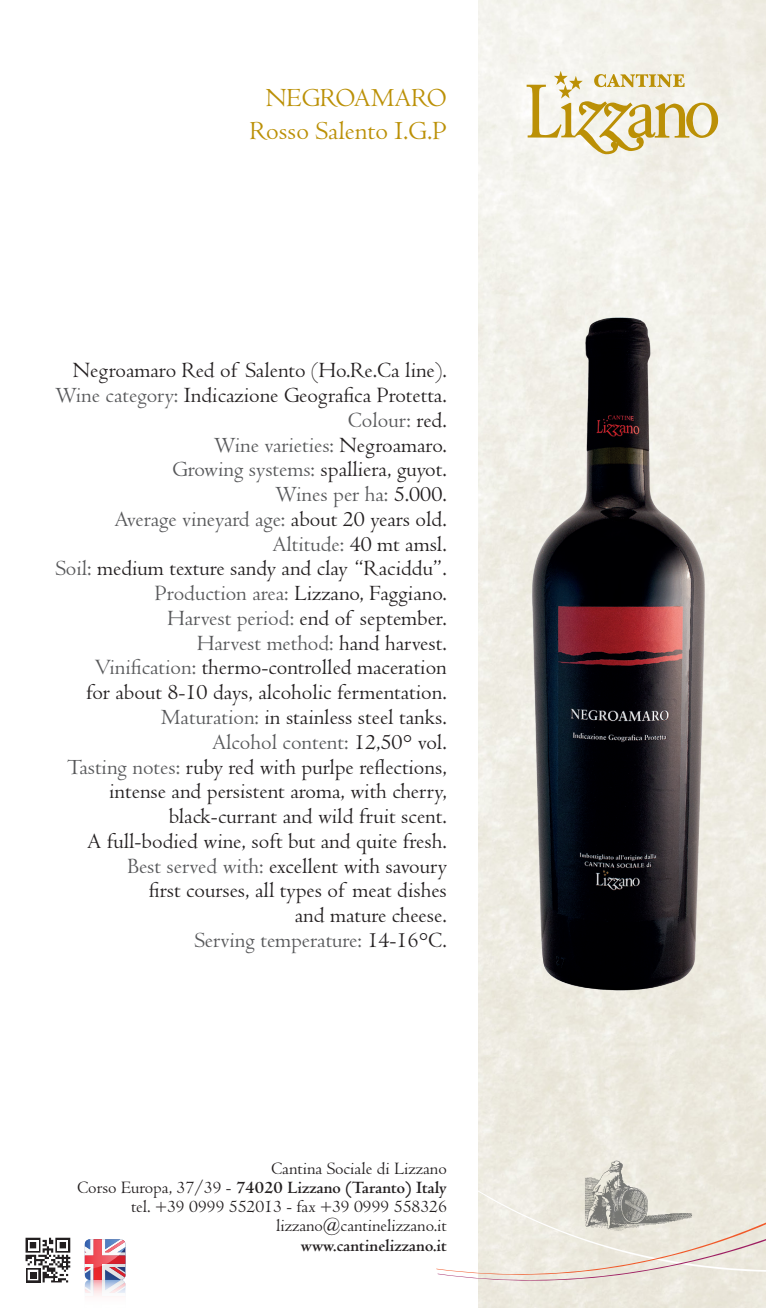
<style>
.page{position:relative;width:766px;height:1308px;background:#fff}
.page>*{position:absolute;margin:0;border:0;box-sizing:border-box;transform-origin:0 0}
.t1{font:27px "Centaur";color:#bb9006}
.t2{font:22.5px/24.8px "Centaur";color:#231f20;text-align:right}
.t3{font:22.5px "Centaur";color:#57585a}
.t4{font:18px "Centaur";color:#231f20}
.t5{font:700 18px "Centaur";color:#231f20}
.s1{color:#57585a}
.s2{color:#231f20}
.s3{font-weight:400}
</style>
<div class="page">
<svg style="left:526px;top:71px;width:192px;height:83px"></svg>
<div style="left:478px;top:1103px;width:287px;height:28px;background:#ece9de"></div>
<div style="left:478px;top:1288px;width:287px;height:6px;background:#ebe8dd"></div>
<svg style="left:436px;top:1131px;width:329px;height:157px;background:#e9e5dc"></svg>
<img style="left:513px;top:293px;width:209px;height:719px">
<svg style="left:26px;top:1237px;width:44px;height:45px"></svg>
<svg style="left:85px;top:1239px;width:40px;height:57px"></svg>
<p class="t1" style="left:265px;top:83px;width:182px">NEGROAMARO</p>
<p class="t1" style="left:250px;top:115px;width:198px">Rosso Salento I.G.P</p>
<p class="t2" style="left:73px;top:358px;width:375px">Negroamaro Red of Salento (Ho.Re.Ca line).</p>
<p class="t2" style="left:55px;top:383px;width:393px"><span class="s1">Wine category:</span> Indicazione Geografica Protetta.</p>
<p class="t3" style="left:348px;top:408px;width:100px">Colour: <span class="s2">red.</span></p>
<p class="t3" style="left:214px;top:432px;width:234px">Wine varieties: <span class="s2">Negroamaro.</span></p>
<p class="t2" style="left:172px;top:457px;width:275px"><span class="s1">Growing systems:</span> spalliera, guyot.</p>
<p class="t3" style="left:275px;top:482px;width:173px">Wines per ha: <span class="s2">5.000.</span></p>
<p class="t3" style="left:114px;top:507px;width:334px">Average vineyard age: <span class="s2">about 20 years old.</span></p>
<p class="t3" style="left:272px;top:531px;width:176px">Altitude: <span class="s2">40 mt amsl.</span></p>
<p class="t2" style="left:55px;top:556px;width:393px"><span class="s1">Soil:</span> medium texture sandy and clay “Raciddu”.</p>
<p class="t2" style="left:155px;top:581px;width:293px"><span class="s1">Production area:</span> Lizzano, Faggiano.</p>
<p class="t2" style="left:167px;top:606px;width:281px"><span class="s1">Harvest period:</span> end of september.</p>
<p class="t3" style="left:197px;top:630px;width:251px">Harvest method: <span class="s2">hand harvest.</span></p>
<p class="t2" style="left:86px;top:655px;width:362px;text-align:center"><span class="s1">Vinification:</span> thermo-controlled maceration for about 8-10 days, alcoholic fermentation.</p>
<p class="t2" style="left:161px;top:705px;width:287px"><span class="s1">Maturation:</span> in stainless steel tanks.</p>
<p class="t3" style="left:212px;top:729px;width:236px">Alcohol content: <span class="s2">12,50° vol.</span></p>
<p class="t2" style="left:67px;top:754px;width:381px"><span class="s1">Tasting notes:</span> ruby red with purlpe reflections, intense and persistent aroma, with cherry, black-currant and wild fruit scent.<br>A full-bodied wine, soft but and quite fresh.</p>
<p class="t2" style="left:127px;top:853px;width:321px"><span class="s1">Best served with:</span> excellent with savoury first courses, all types of meat dishes and mature cheese.</p>
<p class="t3" style="left:194px;top:927px;width:254px">Serving temperature: <span class="s2">14-16°C.</span></p>
<p class="t4" style="left:271px;top:1158px;width:177px">Cantina Sociale di Lizzano</p>
<p class="t5" style="left:77px;top:1178px;width:371px"><span class="s3">Corso Europa, 37/39 -</span> 74020 Lizzano (Taranto) Italy</p>
<p class="t4" style="left:131px;top:1196px;width:317px">tel. +39 0999 552013 - fax +39 0999 558326</p>
<p class="t4" style="left:276px;top:1216px;width:172px">lizzano@cantinelizzano.it</p>
<p class="t5" style="left:301px;top:1235px;width:147px">www.cantinelizzano.it</p>
</div>
